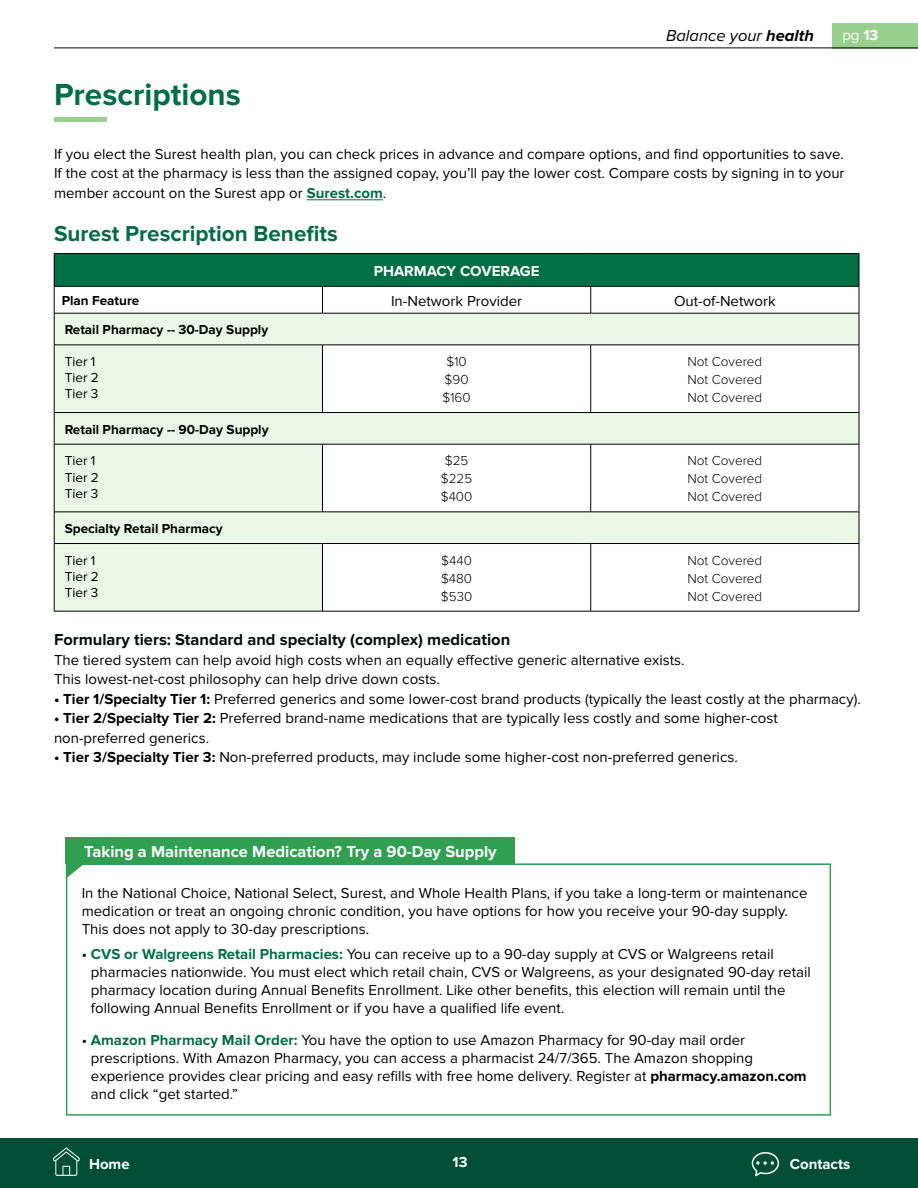
<style>
.page{position:relative;width:918px;height:1188px;background:#fff}
.page>*{position:absolute;margin:0;border:0;box-sizing:border-box;transform-origin:0 0}
.t1{font:700 31.5px "Proxima Nova";color:#006f46}
.t2{font:700 22.5px "Proxima Nova";color:#006d47}
.t3{font:700 16.5px "Proxima Nova";color:#060d0b}
.t4{font:700 16.5px "Proxima Nova";color:#fff}
.t5{font:italic 16.5px "Proxima Nova";color:#000}
.t6{font:15px/18px "Proxima Nova";color:#000}
.t7{font:700 15px "Proxima Nova";color:#fff}
.t8{font:15px "Proxima Nova";color:#fff}
.t9{font:300 13.5px/18px "Proxima Nova";color:#000;text-align:justify}
.t10{font:700 13.5px "Proxima Nova";color:#000}
.t11{font:13.5px/16.2px "Proxima Nova";color:#000}
.s1{font-weight:700}
.s2{font-weight:700;color:#006f46}
</style>
<div class="page">
<div style="left:832px;top:23px;width:86px;height:25px;background:#99d08d"></div>
<hr style="left:54px;top:48px;width:864px;height:1px;background:#000">
<div style="left:0;top:1138px;width:918px;height:50px;background:#004e36"></div>
<svg style="left:53px;top:1147px;width:27px;height:29px"></svg>
<svg style="left:752px;top:1152px;width:27px;height:24px"></svg>
<hr style="left:54px;top:117px;width:52px;height:4px;background:#99d08d">
<hr style="left:307px;top:200px;width:76px;height:1px;background:#006f46">
<div style="left:54px;top:253px;width:805px;height:33px;background:#006f46"></div>
<svg style="left:55px;top:314px;width:804px;height:297px;fill:#ebf6e8"></svg>
<hr style="left:859px;top:254px;width:1px;height:32px;background:#000">
<hr style="left:859px;top:313px;width:1px;height:32px;background:#000">
<hr style="left:859px;top:413px;width:1px;height:31px;background:#000">
<hr style="left:859px;top:512px;width:1px;height:31px;background:#000">
<hr style="left:54px;top:313px;width:1px;height:32px;background:#000">
<hr style="left:54px;top:345px;width:268px;height:1px;background:#000">
<hr style="left:54px;top:412px;width:268px;height:1px;background:#000">
<hr style="left:54px;top:413px;width:1px;height:31px;background:#000">
<hr style="left:322px;top:412px;width:269px;height:1px;background:#000">
<hr style="left:591px;top:412px;width:268px;height:1px;background:#000">
<hr style="left:54px;top:444px;width:268px;height:1px;background:#000">
<hr style="left:54px;top:512px;width:268px;height:1px;background:#000">
<hr style="left:54px;top:512px;width:1px;height:31px;background:#000">
<hr style="left:322px;top:512px;width:269px;height:1px;background:#000">
<hr style="left:591px;top:512px;width:268px;height:1px;background:#000">
<hr style="left:54px;top:543px;width:268px;height:1px;background:#000">
<hr style="left:322px;top:345px;width:269px;height:1px;background:#000">
<hr style="left:322px;top:444px;width:269px;height:1px;background:#000">
<hr style="left:322px;top:543px;width:269px;height:1px;background:#000">
<hr style="left:591px;top:345px;width:268px;height:1px;background:#000">
<hr style="left:591px;top:444px;width:268px;height:1px;background:#000">
<hr style="left:591px;top:543px;width:268px;height:1px;background:#000">
<hr style="left:54px;top:253px;width:268px;height:1px;background:#000">
<hr style="left:54px;top:254px;width:1px;height:32px;background:#000">
<hr style="left:322px;top:253px;width:269px;height:1px;background:#000">
<hr style="left:591px;top:253px;width:268px;height:1px;background:#000">
<hr style="left:54px;top:345px;width:1px;height:67px;background:#000">
<hr style="left:322px;top:345px;width:1px;height:67px;background:#000">
<hr style="left:590px;top:345px;width:1px;height:67px;background:#000">
<hr style="left:859px;top:345px;width:1px;height:67px;background:#000">
<hr style="left:54px;top:444px;width:1px;height:68px;background:#000">
<hr style="left:322px;top:444px;width:1px;height:68px;background:#000">
<hr style="left:590px;top:444px;width:1px;height:68px;background:#000">
<hr style="left:859px;top:444px;width:1px;height:68px;background:#000">
<hr style="left:54px;top:544px;width:1px;height:67px;background:#000">
<hr style="left:322px;top:544px;width:1px;height:67px;background:#000">
<hr style="left:590px;top:544px;width:1px;height:67px;background:#000">
<hr style="left:859px;top:544px;width:1px;height:67px;background:#000">
<hr style="left:54px;top:611px;width:268px;height:1px;background:#000">
<hr style="left:322px;top:611px;width:269px;height:1px;background:#000">
<hr style="left:591px;top:611px;width:268px;height:1px;background:#000">
<hr style="left:54px;top:286px;width:268px;height:1px;background:#000">
<svg style="left:54px;top:287px;width:1px;height:26px"></svg>
<hr style="left:322px;top:286px;width:269px;height:1px;background:#000">
<svg style="left:322px;top:287px;width:1px;height:26px"></svg>
<hr style="left:591px;top:286px;width:268px;height:1px;background:#000">
<svg style="left:590px;top:287px;width:1px;height:26px"></svg>
<svg style="left:859px;top:287px;width:1px;height:26px"></svg>
<hr style="left:54px;top:313px;width:268px;height:1px;background:#000">
<hr style="left:322px;top:313px;width:269px;height:1px;background:#000">
<hr style="left:591px;top:313px;width:268px;height:1px;background:#000">
<div style="left:66px;top:863px;width:765px;height:253px;background:#fff;border:2px solid #319f52"></div>
<svg style="left:66px;top:864px;width:18px;height:15px"></svg>
<div style="left:66px;top:837px;width:449px;height:27px;background:#319f52"></div>
<p class="t5" style="left:666px;top:28px;width:149px">Balance your <span class="s1">health</span></p>
<p class="t8" style="left:842px;top:28px;width:38px">pg <span class="s1">13</span></p>
<h1 class="t1" style="left:54px;top:76px;width:188px">Prescriptions</h1>
<p class="t6" style="left:54px;top:145px;width:792px;line-height:19.5px;text-align:justify">If you elect the Surest health plan, you can check prices in advance and compare options, and find opportunities to save.<br>If the cost at the pharmacy is less than the assigned copay, you’ll pay the lower cost. Compare costs by signing in to your member account on the Surest app or <span class="s2">Surest.com</span>.</p>
<h2 class="t2" style="left:54px;top:220px;width:285px">Surest Prescription Benefits</h2>
<p class="t7" style="left:374px;top:262px;width:167px">PHARMACY COVERAGE</p>
<p class="t10" style="left:62px;top:293px;width:79px">Plan Feature</p>
<p class="t6" style="left:391px;top:292px;width:133px">In-Network Provider</p>
<p class="t6" style="left:674px;top:292px;width:103px">Out-of-Network</p>
<p class="t10" style="left:65px;top:322px;width:205px">Retail Pharmacy -- 30-Day Supply</p>
<p class="t11" style="left:65px;top:354px;width:36px">Tier 1<br>Tier 2<br>Tier 3</p>
<p class="t9" style="left:443px;top:353px;width:30px;text-align:left">$10 $90 $160</p>
<p class="t9" style="left:687px;top:353px;width:76px">Not Covered Not Covered Not Covered</p>
<p class="t10" style="left:65px;top:421px;width:205px">Retail Pharmacy -- 90-Day Supply</p>
<p class="t11" style="left:65px;top:453px;width:36px">Tier 1<br>Tier 2<br>Tier 3</p>
<p class="t9" style="left:441px;top:452px;width:33px;text-align:left">$25 $225 $400</p>
<p class="t9" style="left:687px;top:452px;width:76px">Not Covered Not Covered Not Covered</p>
<p class="t10" style="left:65px;top:521px;width:160px">Specialty Retail Pharmacy</p>
<p class="t11" style="left:65px;top:553px;width:36px">Tier 1<br>Tier 2<br>Tier 3</p>
<p class="t9" style="left:441px;top:552px;width:33px">$440 $480 $530</p>
<p class="t9" style="left:687px;top:552px;width:76px">Not Covered Not Covered Not Covered</p>
<p class="t3" style="left:54px;top:630px;width:458px">Formulary tiers: Standard and specialty (complex) medication</p>
<p class="t6" style="left:54px;top:651px;width:632px;line-height:19.5px">The tiered system can help avoid high costs when an equally effective generic alternative exists.<br>This lowest-net-cost philosophy can help drive down costs.</p>
<p class="t6" style="left:54px;top:690px;width:808px"><span class="s1">• Tier 1/Specialty Tier 1:</span> Preferred generics and some lower-cost brand products (typically the least costly at the pharmacy).</p>
<p class="t6" style="left:54px;top:709px;width:725px;line-height:19.5px"><span class="s1">• Tier 2/Specialty Tier 2:</span> Preferred brand-name medications that are typically less costly and some higher-cost non-preferred generics.</p>
<p class="t6" style="left:54px;top:749px;width:685px"><span class="s1">• Tier 3/Specialty Tier 3:</span> Non-preferred products, may include some higher-cost non-preferred generics.</p>
<p class="t4" style="left:84px;top:842px;width:414px">Taking a Maintenance Medication? Try a 90-Day Supply</p>
<p class="t6" style="left:82px;top:885px;width:727px">In the National Choice, National Select, Surest, and Whole Health Plans, if you take a long-term or maintenance medication or treat an ongoing chronic condition, you have options for how you receive your 90-day supply.<br>This does not apply to 30-day prescriptions.</p>
<p class="t6" style="left:91px;top:946px;width:721px;text-indent:-9px">• <span class="s2">CVS or Walgreens Retail Pharmacies:</span> You can receive up to a 90-day supply at CVS or Walgreens retail pharmacies nationwide. You must elect which retail chain, CVS or Walgreens, as your designated 90-day retail pharmacy location during Annual Benefits Enrollment. Like other benefits, this election will remain until the following Annual Benefits Enrollment or if you have a qualified life event.</p>
<p class="t6" style="left:91px;top:1031px;width:717px;text-indent:-9px">• <span class="s2">Amazon Pharmacy Mail Order:</span> You have the option to use Amazon Pharmacy for 90-day mail order prescriptions. With Amazon Pharmacy, you can access a pharmacist 24/7/365. The Amazon shopping experience provides clear pricing and easy refills with free home delivery. Register at <span class="s1">pharmacy.amazon.com </span>and click “get started.”</p>
<p class="t7" style="left:89px;top:1155px;width:42px">Home</p>
<p class="t7" style="left:453px;top:1154px;width:16px">13</p>
<p class="t7" style="left:790px;top:1155px;width:62px">Contacts</p>
</div>
